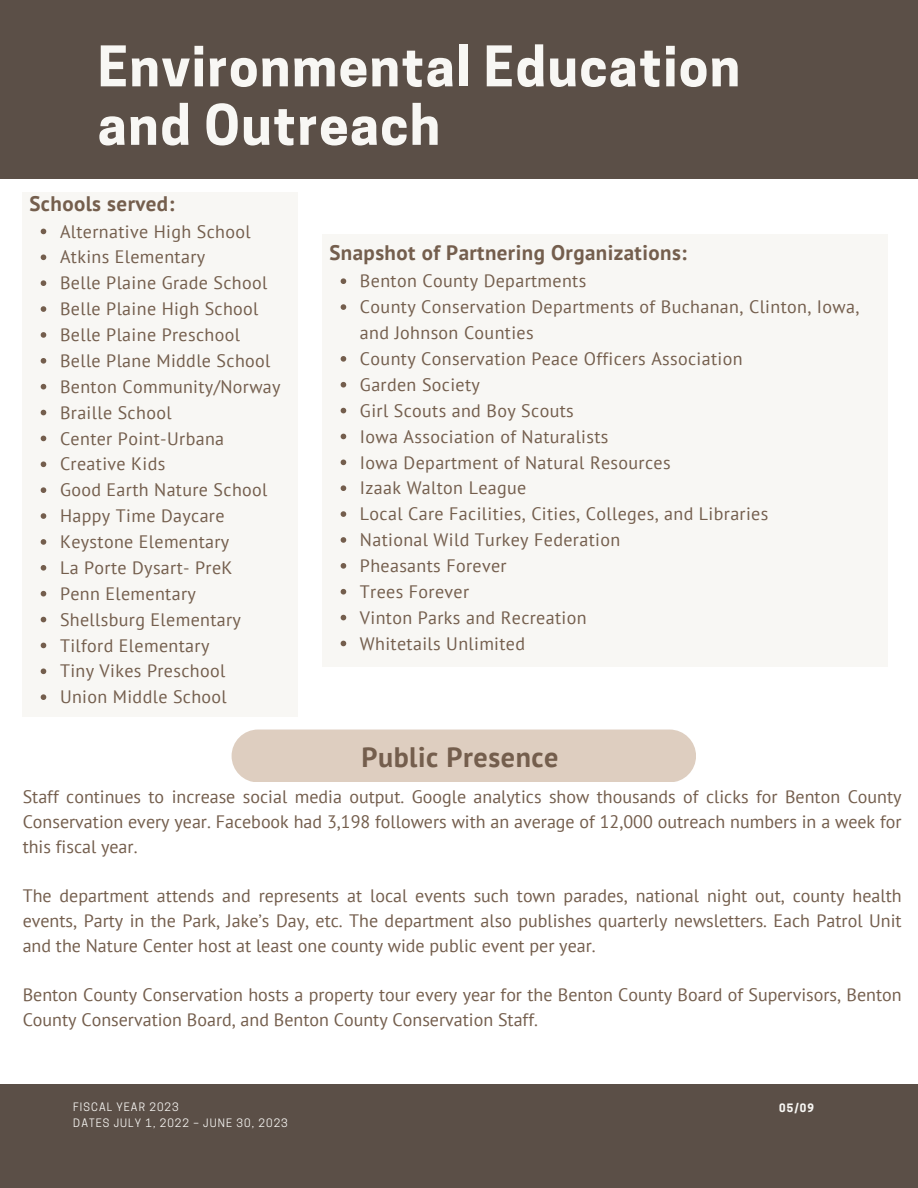
<style>
.page{position:relative;width:918px;height:1188px;background:#fff}
.page>*{position:absolute;margin:0;border:0;box-sizing:border-box;transform-origin:0 0}
.t1{font:700 52.5px/58.5px "Cooper Hewitt";letter-spacing:.03em;color:#f8f7f4}
.t2{font:700 28.05px "PT Sans";letter-spacing:.02em;color:#745e4d}
.t3{font:700 21px "PT Sans";letter-spacing:.02em;color:#745e4d}
.t4{font:18px/24.8px "PT Sans";letter-spacing:.02em;color:#745e4d;text-align:justify}
.t5{font:18px/24.8px "PT Sans";color:#745e4d}
.t6{font:10.95px "Cooper Hewitt";letter-spacing:.1em;color:#f8f7f4}
.t7{font:700 10.95px "Cooper Hewitt";color:#f8f7f4}
</style>
<div class="page">
<div style="left:0;top:0;width:918px;height:179px;background:#5b4f47"></div>
<div style="left:0;top:1085px;width:918px;height:103px;background:#5b4f47"></div>
<div style="left:232px;top:730px;width:464px;height:52px;background:#decec0;border-radius:26px"></div>
<div style="left:322px;top:234px;width:565px;height:433px;background:#f8f7f4"></div>
<svg style="left:341px;top:278px;width:5px;height:6px"></svg>
<svg style="left:341px;top:304px;width:5px;height:6px"></svg>
<svg style="left:341px;top:356px;width:5px;height:6px"></svg>
<svg style="left:341px;top:382px;width:5px;height:6px"></svg>
<svg style="left:341px;top:408px;width:5px;height:5px"></svg>
<svg style="left:341px;top:434px;width:5px;height:5px"></svg>
<svg style="left:341px;top:460px;width:5px;height:5px"></svg>
<svg style="left:341px;top:485px;width:5px;height:6px"></svg>
<svg style="left:341px;top:511px;width:5px;height:6px"></svg>
<svg style="left:341px;top:537px;width:5px;height:6px"></svg>
<svg style="left:341px;top:563px;width:5px;height:6px"></svg>
<svg style="left:341px;top:589px;width:5px;height:6px"></svg>
<svg style="left:341px;top:615px;width:5px;height:5px"></svg>
<svg style="left:341px;top:641px;width:5px;height:5px"></svg>
<div style="left:23px;top:192px;width:275px;height:524px;background:#f8f7f4"></div>
<svg style="left:41px;top:229px;width:5px;height:5px"></svg>
<svg style="left:41px;top:254px;width:5px;height:6px"></svg>
<svg style="left:41px;top:280px;width:5px;height:6px"></svg>
<svg style="left:41px;top:306px;width:5px;height:6px"></svg>
<svg style="left:41px;top:332px;width:5px;height:6px"></svg>
<svg style="left:41px;top:358px;width:5px;height:6px"></svg>
<svg style="left:41px;top:384px;width:5px;height:5px"></svg>
<svg style="left:41px;top:410px;width:5px;height:5px"></svg>
<svg style="left:41px;top:436px;width:5px;height:5px"></svg>
<svg style="left:41px;top:461px;width:5px;height:6px"></svg>
<svg style="left:41px;top:487px;width:5px;height:6px"></svg>
<svg style="left:41px;top:513px;width:5px;height:6px"></svg>
<svg style="left:41px;top:539px;width:5px;height:6px"></svg>
<svg style="left:41px;top:565px;width:5px;height:6px"></svg>
<svg style="left:41px;top:591px;width:5px;height:5px"></svg>
<svg style="left:41px;top:617px;width:5px;height:5px"></svg>
<svg style="left:41px;top:643px;width:5px;height:5px"></svg>
<svg style="left:41px;top:668px;width:5px;height:6px"></svg>
<svg style="left:41px;top:694px;width:5px;height:6px"></svg>
<p class="t1" style="left:98px;top:44px;width:644px">Environmental Education and Outreach</p>
<p class="t3" style="left:29px;top:189px;width:146px">Schools served:</p>
<p class="t4" style="left:60px;top:219px;width:192px">Alternative High School</p>
<p class="t4" style="left:60px;top:244px;width:147px">Atkins Elementary</p>
<p class="t4" style="left:60px;top:270px;width:209px">Belle Plaine Grade School</p>
<p class="t4" style="left:60px;top:296px;width:200px">Belle Plaine High School</p>
<p class="t4" style="left:60px;top:322px;width:181px">Belle Plaine Preschool</p>
<p class="t4" style="left:60px;top:348px;width:212px">Belle Plane Middle School</p>
<p class="t4" style="left:60px;top:374px;width:222px">Benton Community/Norway</p>
<p class="t4" style="left:60px;top:400px;width:113px">Braille School</p>
<p class="t4" style="left:60px;top:426px;width:166px">Center Point-Urbana</p>
<p class="t4" style="left:60px;top:451px;width:107px">Creative Kids</p>
<p class="t4" style="left:60px;top:477px;width:209px">Good Earth Nature School</p>
<p class="t4" style="left:60px;top:503px;width:166px">Happy Time Daycare</p>
<p class="t4" style="left:60px;top:529px;width:171px">Keystone Elementary</p>
<p class="t4" style="left:60px;top:555px;width:174px">La Porte Dysart- PreK</p>
<p class="t4" style="left:60px;top:581px;width:137px">Penn Elementary</p>
<p class="t4" style="left:60px;top:607px;width:183px">Shellsburg Elementary</p>
<p class="t4" style="left:60px;top:633px;width:151px">Tilford Elementary</p>
<p class="t4" style="left:60px;top:658px;width:167px">Tiny Vikes Preschool</p>
<p class="t4" style="left:60px;top:684px;width:168px">Union Middle School</p>
<p class="t3" style="left:329px;top:239px;width:359px">Snapshot of Partnering Organizations:</p>
<p class="t4" style="left:360px;top:268px;width:228px">Benton County Departments</p>
<p class="t4" style="left:360px;top:294px;width:501px;line-height:25.8px">County Conservation Departments of Buchanan, Clinton, Iowa, and Johnson Counties</p>
<p class="t4" style="left:360px;top:346px;width:384px">County Conservation Peace Officers Association</p>
<p class="t4" style="left:360px;top:372px;width:122px">Garden Society</p>
<p class="t4" style="left:360px;top:398px;width:215px">Girl Scouts and Boy Scouts</p>
<p class="t4" style="left:360px;top:424px;width:250px">Iowa Association of Naturalists</p>
<p class="t4" style="left:360px;top:449px;width:312px">Iowa Department of Natural Resources</p>
<p class="t4" style="left:360px;top:475px;width:168px">Izaak Walton League</p>
<p class="t4" style="left:360px;top:501px;width:410px">Local Care Facilities, Cities, Colleges, and Libraries</p>
<p class="t4" style="left:360px;top:527px;width:262px">National Wild Turkey Federation</p>
<p class="t4" style="left:360px;top:553px;width:148px">Pheasants Forever</p>
<p class="t4" style="left:360px;top:579px;width:111px">Trees Forever</p>
<p class="t4" style="left:360px;top:605px;width:228px">Vinton Parks and Recreation</p>
<p class="t4" style="left:360px;top:631px;width:167px">Whitetails Unlimited</p>
<p class="t2" style="left:361px;top:738px;width:199px">Public Presence</p>
<p class="t4" style="left:23px;top:784px;width:880px">Staff continues to increase social media output. Google analytics show thousands of clicks for Benton County Conservation every year. Facebook had 3,198 followers with an average of 12,000 outreach numbers in a week for this fiscal year.</p>
<p class="t4" style="left:23px;top:883px;width:880px">The department attends and represents at local events such town parades, national night out, county health events, Party in the Park, Jake’s Day, etc. The department also publishes quarterly newsletters. Each Patrol Unit and the Nature Center host at least one county wide public event per year.</p>
<p class="t5" style="left:23px;top:982px;width:880px">Benton County Conservation hosts a property tour every year for the Benton County Board of Supervisors, Benton<br>County Conservation Board, and Benton County Conservation Staff.</p>
<p class="t6" style="left:73px;top:1102px;width:107px">FISCAL YEAR 2023</p>
<p class="t6" style="left:73px;top:1119px;width:216px">DATES JULY 1, 2022 – JUNE 30, 2023</p>
<p class="t7" style="left:779px;top:1104px;width:37px">05/09</p>
</div>
